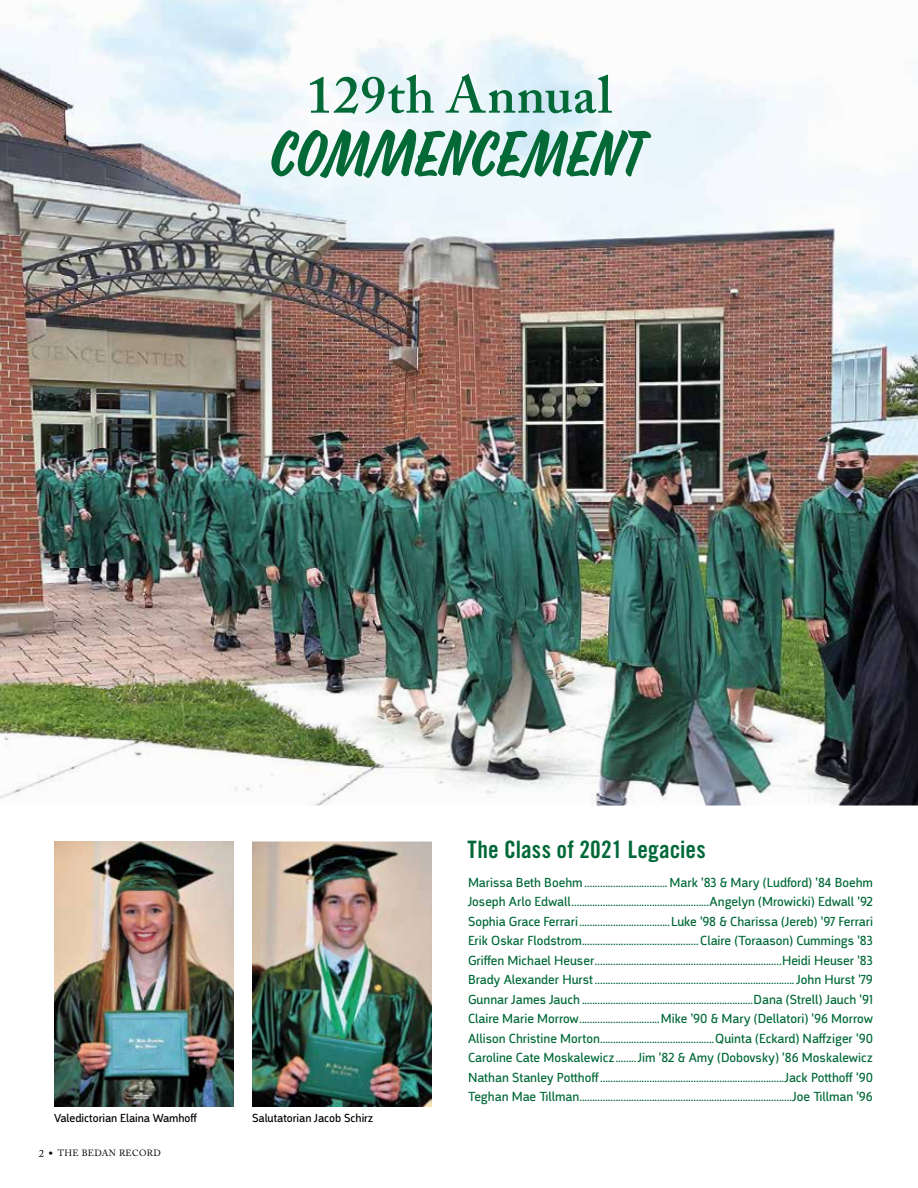
<style>
.page{position:relative;width:918px;height:1188px;background:#fff}
.page>*{position:absolute;margin:0;border:0;box-sizing:border-box;transform-origin:0 0}
.t1{font:59.7px "Eds Market Narrow Slant";letter-spacing:-.02em;color:#036936}
.t2{font:600 52.5px "Adobe Caslon";letter-spacing:.02em;color:#036936}
.t3{font:24px "Trade Gothic Bold Cond Twenty";letter-spacing:.005em;color:#006937}
.t4{font:300 13.5px/19.5px "Argumentum";color:#006937;text-align:justify}
.t5{font:12px "Argumentum";color:#000}
.t6{font:9px "Adobe Caslon";letter-spacing:.04em;color:#000}
.s1{font-size:10.5px}
.s2{font-size:13.5px}
.s3{font-weight:400}
</style>
<div class="page">
<img style="left:0;top:0;width:918px;height:806px">
<img style="left:54px;top:842px;width:180px;height:265px">
<img style="left:252px;top:841px;width:180px;height:266px">
<h2 class="t2" style="left:306px;top:63px;width:307px">129th Annual</h2>
<h1 class="t1" style="left:272px;top:111px;width:376px">COMMENCEMENT</h1>
<p class="t5" style="left:54px;top:1111px;width:144px">Valedictorian Elaina Wamhoff</p>
<p class="t5" style="left:252px;top:1111px;width:123px">Salutatorian Jacob Schirz</p>
<p class="t6" style="left:39px;top:1148px;width:123px"><span class="s1">2</span> <span class="s2">•</span> THE BEDAN RECORD</p>
<h3 class="t3" style="left:468px;top:835px;width:240px">The Class of 2021 Legacies</h3>
<p class="t4" style="left:468px;top:872px;width:407px"><span class="s3">Marissa Beth Boehm</span>................................ <span class="s3">Mark '83 &amp; Mary (Ludford) '84 Boehm Joseph Arlo Edwall</span>.....................................................<span class="s3">Angelyn (Mrowicki) Edwall '92<br>Sophia Grace Ferrari</span>...................................<span class="s3">Luke '98 &amp; Charissa (Jereb) '97 Ferrari Erik Oskar Flodstrom</span>.............................................<span class="s3">Claire (Toraason) Cummings '83<br>Griffen Michael Heuser</span>........................................................................<span class="s3">Heidi Heuser '83<br>Brady Alexander Hurst</span>.............................................................................<span class="s3">John Hurst '79<br>Gunnar James Jauch</span> ..................................................................<span class="s3">Dana (Strell) Jauch '91<br>Claire Marie Morrow</span>...............................<span class="s3">Mike '90 &amp; Mary (Dellatori) '96 Morrow Allison Christine Morton</span>............................................<span class="s3">Quinta (Eckard) Naffziger '90<br>Caroline Cate Moskalewicz</span>........<span class="s3">Jim '82 &amp; Amy (Dobovsky) '86 Moskalewicz Nathan Stanley Potthoff</span>.......................................................................<span class="s3">Jack Potthoff '90<br>Teghan Mae Tillman</span>..................................................................................<span class="s3">Joe Tillman '96</span></p>
</div>
